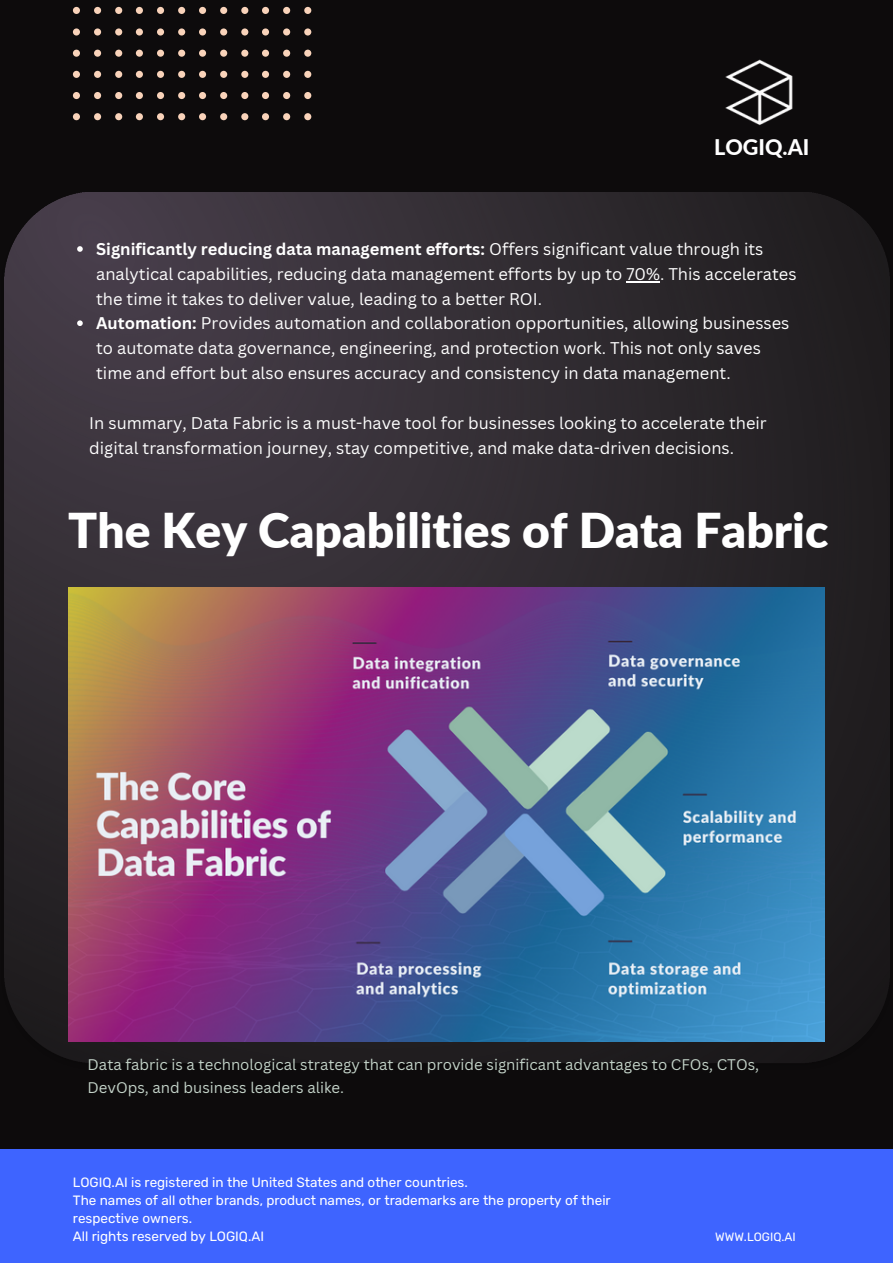
<style>
.page{position:relative;width:893px;height:1264px;background:#fff}
.page>*{position:absolute;margin:0;border:0;box-sizing:border-box;transform-origin:0 0}
.t1{font:900 48px "Lato";color:#fff}
.t2{font:800 21.6px "Lato";color:#fff}
.t3{font:16.5px/24.8px "Canva Sans";color:#fff}
.t4{font:15px/22.5px "Canva Sans";color:#c3d2c8}
.t5{font:13.5px/18px "Rubik";color:#fff}
.t6{font:12px "Rubik";color:#fff}
.s1{font-weight:700}
</style>
<div class="page">
<div style="left:0;top:0;width:892px;height:1262px;background:#0d0b0c"></div>
<svg style="left:73px;top:6px;width:238px;height:114px"></svg>
<img style="left:725px;top:59px;width:68px;height:67px">
<img style="left:4px;top:192px;width:886px;height:871px">
<div style="left:0;top:1149px;width:892px;height:113px;background:#3e64ff"></div>
<img style="left:69px;top:588px;width:755px;height:453px">
<svg style="left:77px;top:246px;width:6px;height:6px"></svg>
<hr style="left:626px;top:281px;width:34px;height:1px;background:#fff">
<svg style="left:77px;top:320px;width:6px;height:6px"></svg>
<p class="t2" style="left:714px;top:134px;width:97px">LOGIQ.AI</p>
<p class="t3" style="left:96px;top:236px;width:701px"><span class="s1">Significantly reducing data management efforts:</span> Offers significant value through its analytical capabilities, reducing data management efforts by up to 70%. This accelerates the time it takes to deliver value, leading to a better ROI.</p>
<p class="t3" style="left:96px;top:310px;width:694px"><span class="s1">Automation:</span> Provides automation and collaboration opportunities, allowing businesses to automate data governance, engineering, and protection work. This not only saves time and effort but also ensures accuracy and consistency in data management.</p>
<p class="t3" style="left:89px;top:410px;width:679px">In summary, Data Fabric is a must-have tool for businesses looking to accelerate their digital transformation journey, stay competitive, and make data-driven decisions.</p>
<p class="t1" style="left:68px;top:500px;width:761px">The Key Capabilities of Data Fabric</p>
<p class="t4" style="left:88px;top:1053px;width:673px">Data fabric is a technological strategy that can provide significant advantages to CFOs, CTOs,<br>DevOps, and business leaders alike.</p>
<p class="t5" style="left:73px;top:1173px;width:396px">LOGIQ.AI is registered in the United States and other countries.</p>
<p class="t5" style="left:73px;top:1191px;width:539px">The names of all other brands, product names, or trademarks are the property of their respective owners.</p>
<p class="t5" style="left:73px;top:1227px;width:193px">All rights reserved by LOGIQ.AI</p>
<p class="t6" style="left:715px;top:1229px;width:82px">WWW.LOGIQ.AI</p>
</div>
